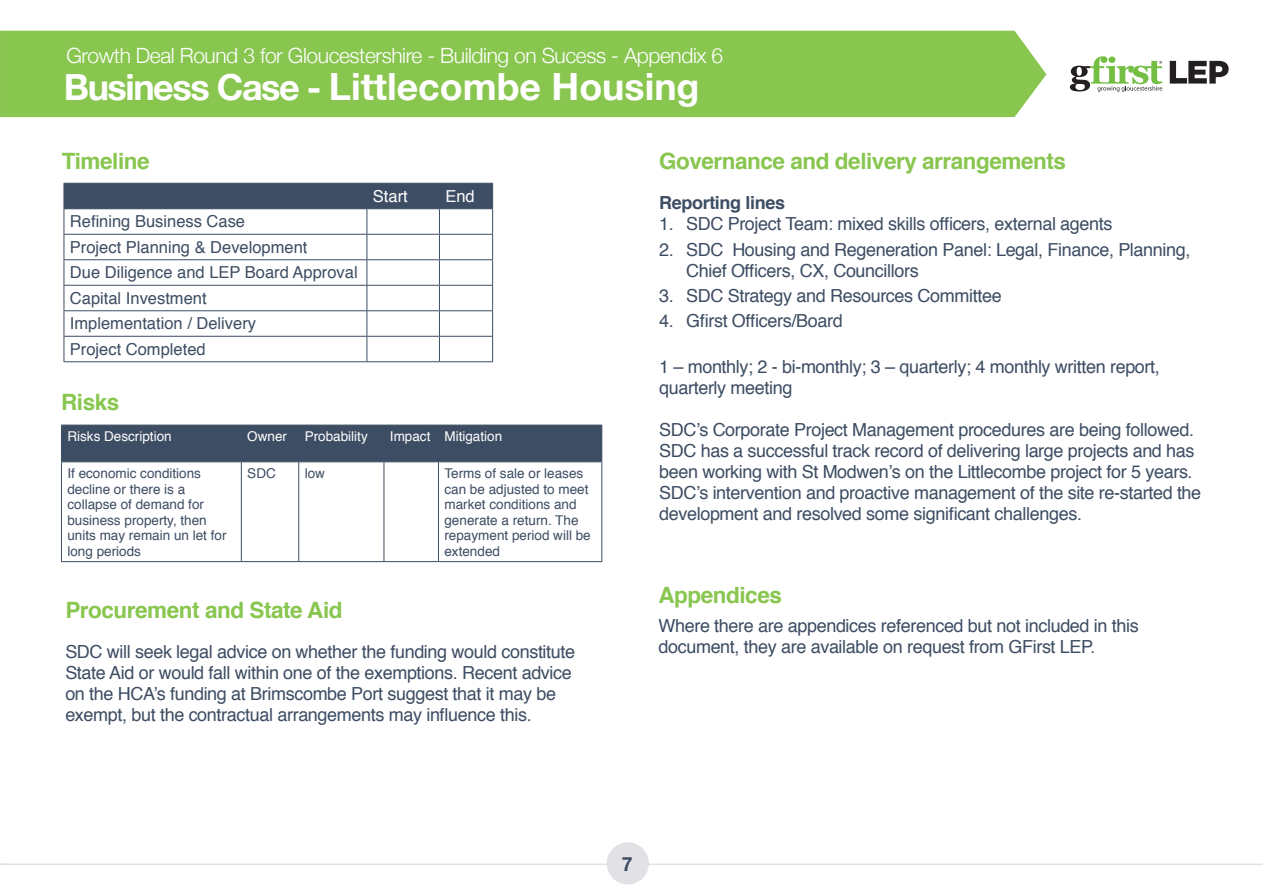
<style>
.page{position:relative;width:1263px;height:893px;background:#fff}
.page>*{position:absolute;margin:0;border:0;box-sizing:border-box;transform-origin:0 0}
.t1{font:700 37.5px "Helvetica Neue";color:#fff}
.t2{font:700 22.5px "Helvetica";letter-spacing:-.02em;color:#89c650}
.t3{font:300 21px "Helvetica Neue";letter-spacing:-.02em;color:#fff}
.t4{font:700 19.5px "Helvetica Neue";color:#3d4d63}
.t5{font:18px/21px "Helvetica";letter-spacing:-.02em;color:#3d4d63}
.t6{font:700 18px "Helvetica";letter-spacing:-.02em;color:#3d4d63}
.t7{font:16.5px "Helvetica";color:#3d4d63}
.t8{font:16.5px "Helvetica";color:#fff}
.t9{font:13.5px/15.6px "Helvetica";color:#3d4d63}
.t10{font:13.5px "Helvetica";color:#fff}
.s1{font-size:36px}
</style>
<div class="page">
<svg style="left:64px;top:183px;width:429px;height:178px"></svg>
<hr style="left:64px;top:361px;width:303px;height:1px;background:#3d4d63">
<hr style="left:367px;top:361px;width:72px;height:1px;background:#3d4d63">
<hr style="left:439px;top:361px;width:54px;height:1px;background:#3d4d63">
<div style="left:62px;top:426px;width:539px;height:35px;background:#3d4d63"></div>
<svg style="left:62px;top:462px;width:539px;height:99px"></svg>
<hr style="left:61px;top:425px;width:180px;height:1px;background:#3d4d63">
<hr style="left:61px;top:425px;width:1px;height:36px;background:#3d4d63">
<hr style="left:241px;top:425px;width:58px;height:1px;background:#3d4d63">
<hr style="left:241px;top:425px;width:1px;height:36px;background:#3d4d63">
<hr style="left:299px;top:425px;width:85px;height:1px;background:#3d4d63">
<hr style="left:298px;top:425px;width:1px;height:36px;background:#3d4d63">
<hr style="left:384px;top:425px;width:54px;height:1px;background:#3d4d63">
<hr style="left:384px;top:425px;width:1px;height:36px;background:#3d4d63">
<hr style="left:438px;top:425px;width:164px;height:1px;background:#3d4d63">
<hr style="left:438px;top:425px;width:1px;height:36px;background:#3d4d63">
<hr style="left:601px;top:425px;width:1px;height:36px;background:#3d4d63">
<hr style="left:61px;top:461px;width:180px;height:1px;background:#3d4d63">
<hr style="left:61px;top:462px;width:1px;height:99px;background:#3d4d63">
<hr style="left:241px;top:461px;width:58px;height:1px;background:#3d4d63">
<hr style="left:241px;top:462px;width:1px;height:99px;background:#3d4d63">
<hr style="left:299px;top:461px;width:85px;height:1px;background:#3d4d63">
<hr style="left:298px;top:462px;width:1px;height:99px;background:#3d4d63">
<hr style="left:384px;top:461px;width:54px;height:1px;background:#3d4d63">
<hr style="left:384px;top:462px;width:1px;height:99px;background:#3d4d63">
<hr style="left:438px;top:461px;width:164px;height:1px;background:#3d4d63">
<hr style="left:438px;top:462px;width:1px;height:99px;background:#3d4d63">
<hr style="left:601px;top:462px;width:1px;height:99px;background:#3d4d63">
<hr style="left:61px;top:561px;width:180px;height:1px;background:#3d4d63">
<hr style="left:241px;top:561px;width:58px;height:1px;background:#3d4d63">
<hr style="left:299px;top:561px;width:85px;height:1px;background:#3d4d63">
<hr style="left:384px;top:561px;width:54px;height:1px;background:#3d4d63">
<hr style="left:438px;top:561px;width:164px;height:1px;background:#3d4d63">
<div style="left:0;top:31px;width:1046px;height:86px;background:#89c650"></div>
<svg style="left:1070px;top:56px;width:92px;height:36px"></svg>
<svg style="left:1170px;top:61px;width:58px;height:23px"></svg>
<hr style="left:0;top:864px;width:1263px;height:1px;background:#e2e2e6">
<div style="left:607px;top:842px;width:42px;height:42px;background:#e2e2e6;border-radius:50%"></div>
<p class="t3" style="left:67px;top:38px;width:658px">Growth Deal Round 3 for Gloucestershire - Building on Sucess - Appendix 6</p>
<h1 class="t1" style="left:64px;top:58px;width:637px"><span class="s1">Business Case -</span> Littlecombe Housing</h1>
<p class="t2" style="left:62px;top:143px;width:89px">Timeline</p>
<p class="t8" style="left:373px;top:183px;width:36px">Start</p>
<p class="t8" style="left:445px;top:183px;width:31px">End</p>
<p class="t7" style="left:70px;top:209px;width:177px">Refining Business Case</p>
<p class="t7" style="left:70px;top:234px;width:239px">Project Planning &amp; Development</p>
<p class="t7" style="left:70px;top:260px;width:289px">Due Diligence and LEP Board Approval</p>
<p class="t7" style="left:70px;top:285px;width:138px">Capital Investment</p>
<p class="t7" style="left:70px;top:311px;width:188px">Implementation / Delivery</p>
<p class="t7" style="left:70px;top:336px;width:137px">Project Completed</p>
<p class="t2" style="left:61px;top:384px;width:60px">Risks</p>
<p class="t10" style="left:67px;top:426px;width:106px">Risks Description</p>
<p class="t10" style="left:247px;top:426px;width:41px">Owner</p>
<p class="t10" style="left:305px;top:426px;width:65px">Probability</p>
<p class="t10" style="left:390px;top:426px;width:42px">Impact</p>
<p class="t10" style="left:444px;top:426px;width:59px">Mitigation</p>
<p class="t9" style="left:67px;top:466px;width:161px">If economic conditions decline or there is a collapse of demand for business property, then units may remain un let for long periods</p>
<p class="t9" style="left:247px;top:466px;width:30px">SDC</p>
<p class="t9" style="left:305px;top:466px;width:22px">low</p>
<p class="t9" style="left:444px;top:466px;width:148px">Terms of sale or leases can be adjusted to meet market conditions and generate a return. The repayment period will be extended</p>
<p class="t2" style="left:65px;top:591px;width:279px">Procurement and State Aid</p>
<p class="t5" style="left:65px;top:642px;width:511px">SDC will seek legal advice on whether the funding would constitute State Aid or would fall within one of the exemptions. Recent advice on the HCA’s funding at Brimscombe Port suggest that it may be exempt, but the contractual arrangements may influence this.</p>
<p class="t2" style="left:659px;top:143px;width:408px">Governance and delivery arrangements</p>
<p class="t6" style="left:659px;top:188px;width:127px">Reporting lines</p>
<p class="t5" style="left:659px;top:214px;width:455px">1. SDC Project Team: mixed skills officers, external agents</p>
<p class="t5" style="left:686px;top:239px;width:506px;text-indent:-27px">2. SDC Housing and Regeneration Panel: Legal, Finance, Planning,<br>Chief Officers, CX, Councillors</p>
<p class="t5" style="left:659px;top:286px;width:344px">3. SDC Strategy and Resources Committee</p>
<p class="t5" style="left:659px;top:311px;width:185px">4. Gfirst Officers/Board</p>
<p class="t5" style="left:659px;top:357px;width:502px">1 – monthly; 2 - bi-monthly; 3 – quarterly; 4 monthly written report, quarterly meeting</p>
<p class="t5" style="left:659px;top:420px;width:536px">SDC’s Corporate Project Management procedures are being followed.</p>
<p class="t5" style="left:659px;top:441px;width:544px">SDC has a successful track record of delivering large projects and has been working with St Modwen’s on the Littlecombe project for 5 years.<br>SDC’s intervention and proactive management of the site re-started the development and resolved some significant challenges.</p>
<p class="t2" style="left:658px;top:577px;width:125px">Appendices</p>
<p class="t5" style="left:658px;top:616px;width:482px">Where there are appendices referenced but not included in this document, they are available on request from GFirst LEP.</p>
<p class="t4" style="left:622px;top:848px;width:12px">7</p>
</div>
